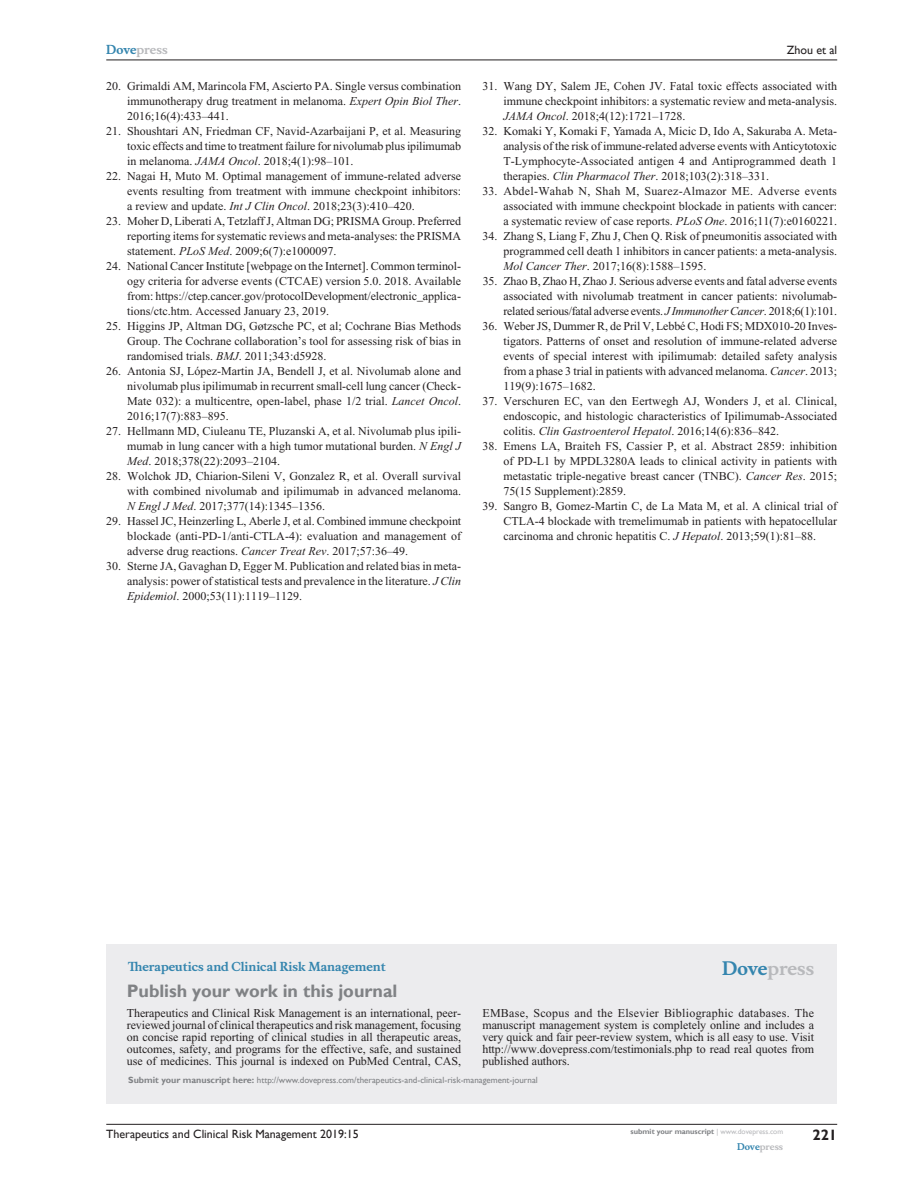
<style>
.page{position:relative;width:918px;height:1188px;background:#fff}
.page>*{position:absolute;margin:0;border:0;box-sizing:border-box;transform-origin:0 0}
.t1{font:700 18px "Gill Sans";color:#808285}
.t2{font:700 18px "Musee";color:#b8b9bc}
.t3{font:700 15px "Gill Sans";color:#231f20}
.RefNL2{font:12px/15px "Times New Roman";color:#231f20;text-align:justify}
.t4{font:12px "Gill Sans";color:#231f20}
.t5{font:700 12px "Musee";color:#3485ae}
.t6{font:700 12px "Musee";color:#b8b9bc}
.t7{font:9px "Gill Sans";color:#808285}
.t8{font:700 9px "Musee";color:#b8b9bc}
.t9{font:700 7.5px "Gill Sans";color:#808285}
.s1{color:#3485ae}
.s2{font-style:italic}
.s3{font-weight:700}
.s4{font-weight:400;color:#b8b9bc}
</style>
<div class="page">
<div style="left:106px;top:944px;width:731px;height:159px;background:#ececee"></div>
<hr style="left:106px;top:1124px;width:731px;height:1px;background:#231f20">
<hr style="left:106px;top:60px;width:731px;height:1px;background:#231f20">
<p class="t6" style="left:106px;top:43px;width:63px"><span class="s1">Dove</span>press</p>
<p class="RefNL2" style="left:127px;top:79px;width:335px;text-indent:-21px">20. Grimaldi AM, Marincola FM, Ascierto PA. Single versus combination immunotherapy drug treatment in melanoma. <span class="s2">Expert Opin Biol Ther</span>.<br>2016;16(4):433–441.</p>
<p class="RefNL2" style="left:127px;top:124px;width:335px;text-indent:-21px">21. Shoushtari AN, Friedman CF, Navid-Azarbaijani P, et al. Measuring toxic effects and time to treatment failure for nivolumab plus ipilimumab in melanoma. <span class="s2">JAMA Oncol</span>. 2018;4(1):98–101.</p>
<p class="RefNL2" style="left:127px;top:169px;width:335px;text-indent:-21px">22. Nagai H, Muto M. Optimal management of immune-related adverse events resulting from treatment with immune checkpoint inhibitors: a review and update. <span class="s2">Int J Clin Oncol</span>. 2018;23(3):410–420.</p>
<p class="RefNL2" style="left:127px;top:214px;width:335px;text-indent:-21px">23. Moher D, Liberati A, Tetzlaff J, Altman DG; PRISMA Group. Preferred reporting items for systematic reviews and meta-analyses: the PRISMA statement. <span class="s2">PLoS Med</span>. 2009;6(7):e1000097.</p>
<p class="RefNL2" style="left:127px;top:259px;width:335px;text-indent:-21px">24. National Cancer Institute [webpage on the Internet]. Common terminol&shy;ogy criteria for adverse events (CTCAE) version 5.0. 2018. Available from: https://ctep.cancer.gov/protocolDevelopment/electronic_applica&shy;tions/ctc.htm. Accessed January 23, 2019.</p>
<p class="RefNL2" style="left:127px;top:319px;width:335px;text-indent:-21px">25. Higgins JP, Altman DG, Gøtzsche PC, et al; Cochrane Bias Methods Group. The Cochrane collaboration’s tool for assessing risk of bias in randomised trials. <span class="s2">BMJ</span>. 2011;343:d5928.</p>
<p class="RefNL2" style="left:127px;top:364px;width:335px;text-indent:-21px">26. Antonia SJ, López-Martin JA, Bendell J, et al. Nivolumab alone and nivolumab plus ipilimumab in recurrent small-cell lung cancer (Check-Mate 032): a multicentre, open-label, phase 1/2 trial. <span class="s2">Lancet Oncol</span>.<br>2016;17(7):883–895.</p>
<p class="RefNL2" style="left:127px;top:424px;width:335px;text-indent:-21px">27. Hellmann MD, Ciuleanu TE, Pluzanski A, et al. Nivolumab plus ipili&shy;mumab in lung cancer with a high tumor mutational burden. <span class="s2">N Engl J Med</span>. 2018;378(22):2093–2104.</p>
<p class="RefNL2" style="left:127px;top:469px;width:335px;text-indent:-21px">28. Wolchok JD, Chiarion-Sileni V, Gonzalez R, et al. Overall survival with combined nivolumab and ipilimumab in advanced melanoma.<br><span class="s2">N Engl J Med</span>. 2017;377(14):1345–1356.</p>
<p class="RefNL2" style="left:127px;top:514px;width:336px;text-indent:-21px">29. Hassel JC, Heinzerling L, Aberle J, et al. Combined immune checkpoint blockade (anti-PD-1/anti-CTLA-4): evaluation and management of adverse drug reactions. <span class="s2">Cancer Treat Rev</span>. 2017;57:36–49.</p>
<p class="RefNL2" style="left:127px;top:559px;width:335px;text-indent:-21px">30. Sterne JA, Gavaghan D, Egger M. Publication and related bias in meta&shy;analysis: power of statistical tests and prevalence in the literature. <span class="s2">J Clin Epidemiol</span>. 2000;53(11):1119–1129.</p>
<p class="t4" style="left:787px;top:43px;width:52px">Zhou et al</p>
<p class="RefNL2" style="left:503px;top:79px;width:335px;text-indent:-21px">31. Wang DY, Salem JE, Cohen JV. Fatal toxic effects associated with immune checkpoint inhibitors: a systematic review and meta-analysis.<br><span class="s2">JAMA Oncol</span>. 2018;4(12):1721–1728.</p>
<p class="RefNL2" style="left:503px;top:124px;width:335px;text-indent:-21px">32. Komaki Y, Komaki F, Yamada A, Micic D, Ido A, Sakuraba A. Meta&shy;analysis of the risk of immune-related adverse events with Anticytotoxic T-Lymphocyte-Associated antigen 4 and Antiprogrammed death 1 therapies. <span class="s2">Clin Pharmacol Ther</span>. 2018;103(2):318–331.</p>
<p class="RefNL2" style="left:503px;top:184px;width:335px;text-indent:-21px">33. Abdel-Wahab N, Shah M, Suarez-Almazor ME. Adverse events associated with immune checkpoint blockade in patients with cancer: a systematic review of case reports. <span class="s2">PLoS One</span>. 2016;11(7):e0160221.</p>
<p class="RefNL2" style="left:503px;top:229px;width:335px;text-indent:-21px">34. Zhang S, Liang F, Zhu J, Chen Q. Risk of pneumonitis associated with programmed cell death 1 inhibitors in cancer patients: a meta-analysis.<br><span class="s2">Mol Cancer Ther</span>. 2017;16(8):1588–1595.</p>
<p class="RefNL2" style="left:503px;top:274px;width:335px;text-indent:-21px">35. Zhao B, Zhao H, Zhao J. Serious adverse events and fatal adverse events associated with nivolumab treatment in cancer patients: nivolumab&shy;related serious/fatal adverse events. <span class="s2">J Immunother Cancer</span>. 2018;6(1):101.</p>
<p class="RefNL2" style="left:503px;top:319px;width:335px;text-indent:-21px">36. Weber JS, Dummer R, de Pril V, Lebbé C, Hodi FS; MDX010-20 Inves&shy;tigators. Patterns of onset and resolution of immune-related adverse events of special interest with ipilimumab: detailed safety analysis from a phase 3 trial in patients with advanced melanoma. <span class="s2">Cancer</span>. 2013; 119(9):1675–1682.</p>
<p class="RefNL2" style="left:503px;top:394px;width:335px;text-indent:-21px">37. Verschuren EC, van den Eertwegh AJ, Wonders J, et al. Clinical, endoscopic, and histologic characteristics of Ipilimumab-Associated colitis. <span class="s2">Clin Gastroenterol Hepatol</span>. 2016;14(6):836–842.</p>
<p class="RefNL2" style="left:503px;top:439px;width:335px;text-indent:-21px">38. Emens LA, Braiteh FS, Cassier P, et al. Abstract 2859: inhibition of PD-L1 by MPDL3280A leads to clinical activity in patients with metastatic triple-negative breast cancer (TNBC). <span class="s2">Cancer Res</span>. 2015; 75(15 Supplement):2859.</p>
<p class="RefNL2" style="left:503px;top:499px;width:335px;text-indent:-21px">39. Sangro B, Gomez-Martin C, de La Mata M, et al. A clinical trial of CTLA-4 blockade with tremelimumab in patients with hepatocellular carcinoma and chronic hepatitis C. <span class="s2">J Hepatol</span>. 2013;59(1):81–88.</p>
<p class="t5" style="left:128px;top:959px;width:259px">Therapeutics and Clinical Risk Management</p>
<h1 class="t1" style="left:127px;top:980px;width:272px">Publish your work in this journal</h1>
<h1 class="t2" style="left:722px;top:958px;width:94px"><span class="s1">Dove</span>press</h1>
<p class="RefNL2" style="left:127px;top:1007px;width:336px;line-height:12px">Therapeutics and Clinical Risk Management is an international, peer&shy;reviewed journal of clinical therapeutics and risk management, focusing on concise rapid reporting of clinical studies in all therapeutic areas, outcomes, safety, and programs for the effective, safe, and sustained use of medicines. This journal is indexed on PubMed Central, CAS,</p>
<p class="RefNL2" style="left:482px;top:1007px;width:333px;line-height:12px">EMBase, Scopus and the Elsevier Bibliographic databases. The manuscript management system is completely online and includes a very quick and fair peer-review system, which is all easy to use. Visit http://www.dovepress.com/testimonials.php to read real quotes from published authors.</p>
<p class="t7" style="left:128px;top:1075px;width:411px"><span class="s3">Submit your manuscript here:</span> http://www.dovepress.com/therapeutics-and-clinical-risk-management-journal</p>
<p class="t4" style="left:106px;top:1127px;width:254px">Therapeutics and Clinical Risk Management 2019:15</p>
<p class="t9" style="left:631px;top:1127px;width:154px">submit your manuscript <span class="s4">| www.dovepress.com</span></p>
<p class="t8" style="left:737px;top:1141px;width:48px"><span class="s1">Dove</span>press</p>
<p class="t3" style="left:812px;top:1126px;width:26px">221</p>
</div>
